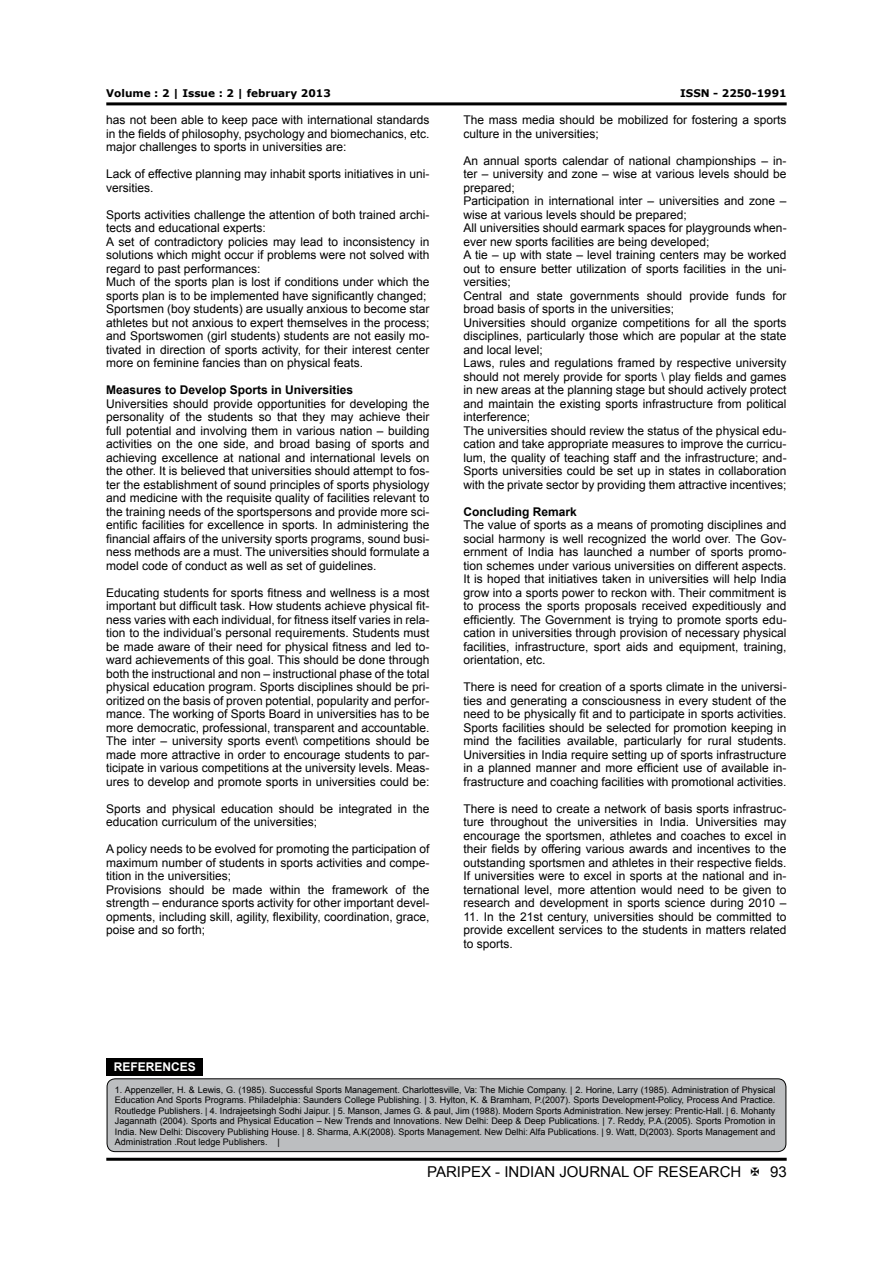
<style>
.page{position:relative;width:893px;height:1263px;background:#fff}
.page>*{position:absolute;margin:0;border:0;box-sizing:border-box;transform-origin:0 0}
.t1{font:15px "Arial";color:#000}
.t2{font:12px/13.5px "Arial";color:#000;text-align:justify}
.t3{font:700 12px "Arial";color:#000}
.t4{font:700 12px "Arial";color:#fff}
.t5{font:700 10.5px "Verdana";color:#000}
.t6{font:9px/10.5px "Arial";color:#000;text-align:justify}
</style>
<div class="page">
<hr style="left:106px;top:102px;width:681px;height:3px;background:#000">
<hr style="left:106px;top:1158px;width:681px;height:3px;background:#000">
<div style="left:107px;top:1079px;width:679px;height:72px;background:#bcbec0;border-radius:8px"></div>
<div style="left:107px;top:1078px;width:679px;height:74px;border:1px solid #000;border-radius:8px"></div>
<div style="left:107px;top:1058px;width:96px;height:17px;background:#000"></div>
<p class="t5" style="left:106px;top:89px;width:226px">Volume : 2 | Issue : 2 | february 2013</p>
<p class="t5" style="left:680px;top:89px;width:108px">ISSN - 2250-1991</p>
<p class="t2" style="left:106px;top:113px;width:325px">has not been able to keep pace with international standards in the fields of philosophy, psychology and biomechanics, etc. major challenges to sports in universities are:</p>
<p class="t2" style="left:106px;top:167px;width:325px">Lack of effective planning may inhabit sports initiatives in uni&shy;versities.</p>
<p class="t2" style="left:106px;top:208px;width:325px;text-align:left">Sports activities challenge the attention of both trained archi&shy;tects and educational experts:<br>A set of contradictory policies may lead to inconsistency in solutions which might occur if problems were not solved with regard to past performances:<br>Much of the sports plan is lost if conditions under which the sports plan is to be implemented have significantly changed; Sportsmen (boy students) are usually anxious to become star athletes but not anxious to expert themselves in the process; and Sportswomen (girl students) students are not easily mo&shy;tivated in direction of sports activity, for their interest center more on feminine fancies than on physical feats.</p>
<p class="t3" style="left:106px;top:385px;width:248px">Measures to Develop Sports in Universities</p>
<p class="t2" style="left:106px;top:397px;width:325px">Universities should provide opportunities for developing the personality of the students so that they may achieve their full potential and involving them in various nation – building activities on the one side, and broad basing of sports and achieving excellence at national and international levels on the other. It is believed that universities should attempt to fos&shy;ter the establishment of sound principles of sports physiology and medicine with the requisite quality of facilities relevant to the training needs of the sportspersons and provide more sci&shy;entific facilities for excellence in sports. In administering the financial affairs of the university sports programs, sound busi&shy;ness methods are a must. The universities should formulate a model code of conduct as well as set of guidelines.</p>
<p class="t2" style="left:106px;top:586px;width:325px">Educating students for sports fitness and wellness is a most important but difficult task. How students achieve physical fit&shy;ness varies with each individual, for fitness itself varies in rela&shy;tion to the individual’s personal requirements. Students must be made aware of their need for physical fitness and led to&shy;ward achievements of this goal. This should be done through both the instructional and non – instructional phase of the total physical education program. Sports disciplines should be pri&shy;oritized on the basis of proven potential, popularity and perfor&shy;mance. The working of Sports Board in universities has to be more democratic, professional, transparent and accountable.<br>The inter – university sports event\ competitions should be made more attractive in order to encourage students to par&shy;ticipate in various competitions at the university levels. Meas&shy;ures to develop and promote sports in universities could be:</p>
<p class="t2" style="left:106px;top:802px;width:325px">Sports and physical education should be integrated in the education curriculum of the universities;</p>
<p class="t2" style="left:106px;top:842px;width:325px;text-align:left">A policy needs to be evolved for promoting the participation of maximum number of students in sports activities and compe&shy;tition in the universities;<br>Provisions should be made within the framework of the strength – endurance sports activity for other important devel&shy;opments, including skill, agility, flexibility, coordination, grace, poise and so forth;</p>
<p class="t2" style="left:463px;top:113px;width:325px">The mass media should be mobilized for fostering a sports culture in the universities;</p>
<p class="t2" style="left:463px;top:154px;width:325px;text-align:left">An annual sports calendar of national championships – in&shy;ter – university and zone – wise at various levels should be prepared;<br>Participation in international inter – universities and zone – wise at various levels should be prepared;<br>All universities should earmark spaces for playgrounds when&shy;ever new sports facilities are being developed;<br>A tie – up with state – level training centers may be worked out to ensure better utilization of sports facilities in the uni&shy;versities;<br>Central and state governments should provide funds for broad basis of sports in the universities;<br>Universities should organize competitions for all the sports disciplines, particularly those which are popular at the state and local level;<br>Laws, rules and regulations framed by respective university should not merely provide for sports \ play fields and games in new areas at the planning stage but should actively protect and maintain the existing sports infrastructure from political interference;<br>The universities should review the status of the physical edu&shy;cation and take appropriate measures to improve the curricu&shy;lum, the quality of teaching staff and the infrastructure; and-Sports universities could be set up in states in collaboration with the private sector by providing them attractive incentives;</p>
<p class="t3" style="left:463px;top:507px;width:115px">Concluding Remark</p>
<p class="t2" style="left:463px;top:518px;width:325px">The value of sports as a means of promoting disciplines and social harmony is well recognized the world over. The Gov&shy;ernment of India has launched a number of sports promo&shy;tion schemes under various universities on different aspects.<br>It is hoped that initiatives taken in universities will help India grow into a sports power to reckon with. Their commitment is to process the sports proposals received expeditiously and efficiently. The Government is trying to promote sports edu&shy;cation in universities through provision of necessary physical facilities, infrastructure, sport aids and equipment, training, orientation, etc.</p>
<p class="t2" style="left:463px;top:680px;width:325px">There is need for creation of a sports climate in the universi&shy;ties and generating a consciousness in every student of the need to be physically fit and to participate in sports activities.<br>Sports facilities should be selected for promotion keeping in mind the facilities available, particularly for rural students.<br>Universities in India require setting up of sports infrastructure in a planned manner and more efficient use of available in&shy;frastructure and coaching facilities with promotional activities.</p>
<p class="t2" style="left:463px;top:802px;width:325px">There is need to create a network of basis sports infrastruc&shy;ture throughout the universities in India. Universities may encourage the sportsmen, athletes and coaches to excel in their fields by offering various awards and incentives to the outstanding sportsmen and athletes in their respective fields.<br>If universities were to excel in sports at the national and in&shy;ternational level, more attention would need to be given to research and development in sports science during 2010 –</p>
<p class="t2" style="left:463px;top:910px;width:325px">11. In the 21st century, universities should be committed to provide excellent services to the students in matters related to sports.</p>
<p class="t4" style="left:114px;top:1062px;width:84px">REFERENCES</p>
<p class="t6" style="left:115px;top:1084px;width:662px">1. Appenzeller, H. &amp; Lewis, G. (1985). Successful Sports Management. Charlottesville, Va: The Michie Company. | 2. Horine, Larry (1985). Administration of Physical Education And Sports Programs. Philadelphia: Saunders College Publishing. | 3. Hylton, K. &amp; Bramham, P.(2007). Sports Development-Policy, Process And Practice.<br>Routledge Publishers. | 4. Indrajeetsingh Sodhi Jaipur. | 5. Manson, James G. &amp; paul, Jim (1988). Modern Sports Administration. New jersey: Prentic-Hall. | 6. Mohanty Jagannath (2004). Sports and Physical Education – New Trends and Innovations. New Delhi: Deep &amp; Deep Publications. | 7. Reddy, P.A.(2005). Sports Promotion in India. New Delhi: Discovery Publishing House. | 8. Sharma, A.K(2008). Sports Management. New Delhi: Alfa Publications. | 9. Watt, D(2003). Sports Management and Administration .Rout ledge Publishers. |</p>
<p class="t1" style="left:427px;top:1163px;width:316px">PARIPEX - INDIAN JOURNAL OF RESEARCH</p>
<p class="t1" style="left:770px;top:1163px;width:18px">93</p>
</div>
